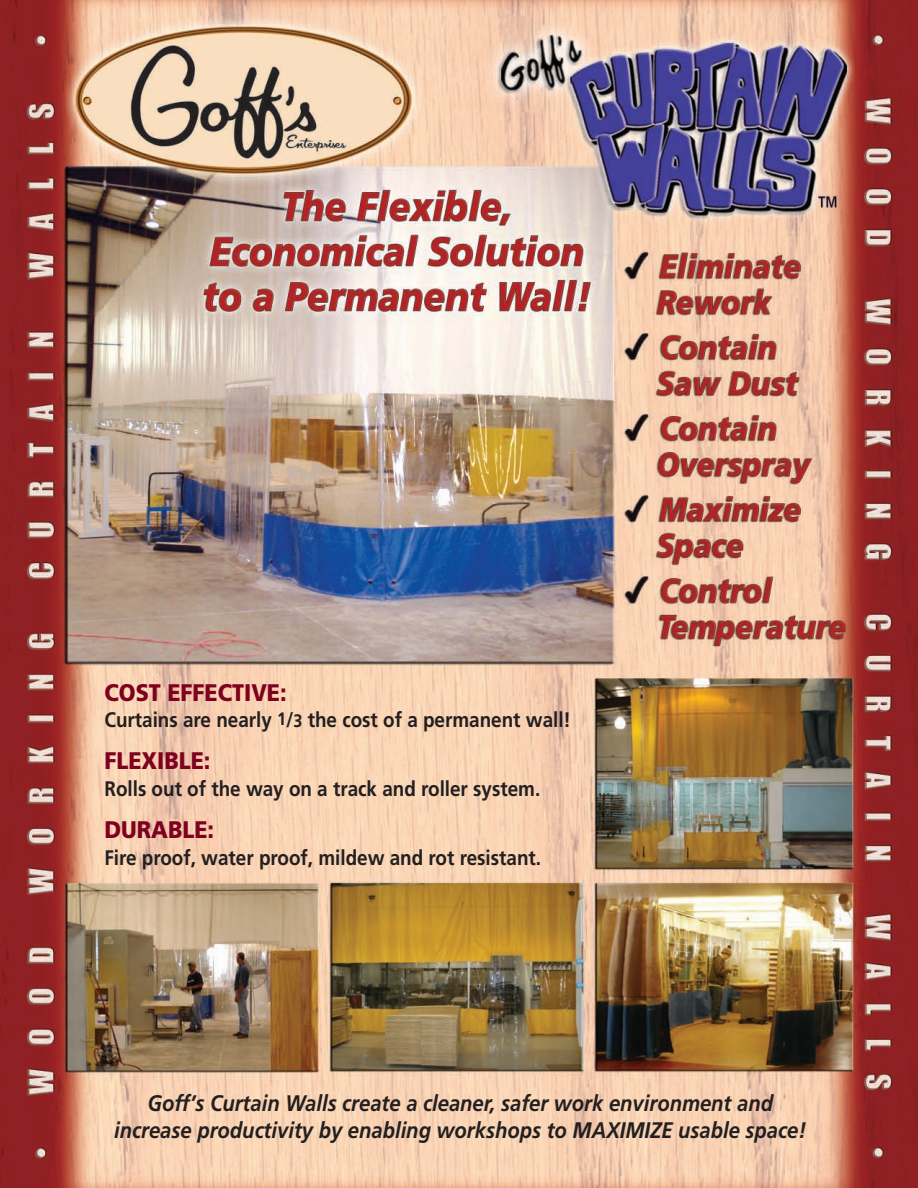
<style>
.page{position:relative;width:918px;height:1188px;background:#fff}
.page>*{position:absolute;margin:0;border:0;box-sizing:border-box;transform-origin:0 0}
.t1{font:900 24px "Frutiger";color:#7f0120;scale:.9 1}
.t2{font:italic 700 22.5px/27px "Frutiger";color:#231f20;text-align:center;scale:.9 1}
.t3{font:700 21px "Frutiger";color:#231f20;scale:.9 1}
.s1{font-size:18px}
</style>
<div class="page">
<img style="left:0;top:0;width:918px;height:1188px">
<p class="t1" style="left:104px;top:683px;width:204px">COST EFFECTIVE:</p>
<p class="t3" style="left:104px;top:711px;width:520px">Curtains are nearly <span class="s1">1</span>/<span class="s1">3</span> the cost of a permanent wall!</p>
<p class="t1" style="left:104px;top:751px;width:119px">FLEXIBLE:</p>
<p class="t3" style="left:104px;top:780px;width:486px">Rolls out of the way on a track and roller system.</p>
<p class="t1" style="left:104px;top:820px;width:123px">DURABLE:</p>
<p class="t3" style="left:104px;top:849px;width:487px">Fire proof, water proof, mildew and rot resistant.</p>
<p class="t2" style="left:114px;top:1092px;width:771px">Goff’s Curtain Walls create a cleaner, safer work environment and increase productivity by enabling workshops to MAXIMIZE usable space!</p>
</div>
